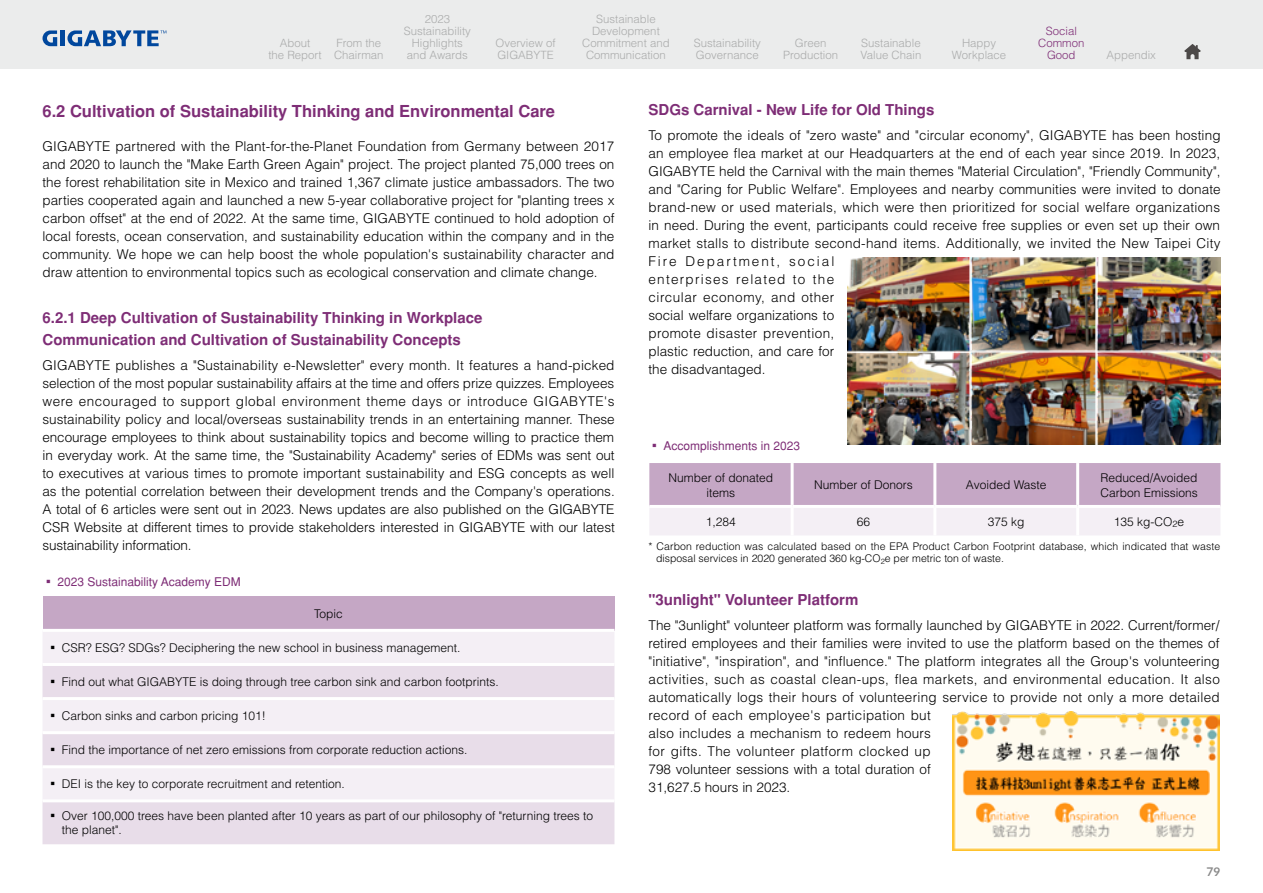
<style>
.page{position:relative;width:1263px;height:893px;background:#fff}
.page>*{position:absolute;margin:0;border:0;box-sizing:border-box;transform-origin:0 0}
.t1{font:700 16.5px "Helvetica";color:#7e2d76}
.t2{font:700 15px/22.2px "Helvetica";color:#7e2d76}
.t3{font:300 13.5px/18px "Helvetica";letter-spacing:.005em;color:#000;text-align:justify}
.t4{font:300 12px/14.4px "Helvetica";color:#000}
.t5{font:12px "Helvetica";color:#7e2d76}
.t6{font:700 12px "Lato";color:#898989}
.t7{font:300 11.4px/12px "Helvetica";color:#aaabab;text-align:center}
.t8{font:300 11.4px/12px "Helvetica";color:#7e2d76;text-align:center}
.t9{font:300 10.5px/12px "Helvetica";letter-spacing:.005em;color:#000}
.s1{font-family:"Noto Sans CJ Ktc";font-weight:300}
.s2{font-family:"Noto Sans CJ Ktc"}
</style>
<div class="page">
<svg style="left:649px;top:463px;width:571px;height:72px"></svg>
<hr style="left:791px;top:463px;width:3px;height:42px;background:#fff">
<hr style="left:933px;top:463px;width:3px;height:42px;background:#fff">
<hr style="left:1076px;top:463px;width:3px;height:42px;background:#fff">
<hr style="left:649px;top:505px;width:143px;height:3px;background:#fff">
<hr style="left:792px;top:505px;width:143px;height:3px;background:#fff">
<hr style="left:791px;top:508px;width:3px;height:27px;background:#fff">
<hr style="left:935px;top:505px;width:143px;height:3px;background:#fff">
<hr style="left:933px;top:508px;width:3px;height:27px;background:#fff">
<hr style="left:1078px;top:505px;width:142px;height:3px;background:#fff">
<hr style="left:1076px;top:508px;width:3px;height:27px;background:#fff">
<div style="left:43px;top:596px;width:571px;height:34px;background:#c5a7c5"></div>
<div style="left:43px;top:632px;width:571px;height:31px;background:#f4eff5"></div>
<svg style="left:43px;top:666px;width:571px;height:178px;fill:#e8dde9"></svg>
<hr style="left:43px;top:629px;width:571px;height:3px;background:#fff">
<hr style="left:43px;top:697px;width:571px;height:3px;background:#fff">
<hr style="left:43px;top:731px;width:571px;height:3px;background:#fff">
<hr style="left:43px;top:765px;width:571px;height:3px;background:#fff">
<hr style="left:43px;top:799px;width:571px;height:3px;background:#fff">
<img style="left:847px;top:258px;width:373px;height:186px">
<img style="left:952px;top:712px;width:267px;height:138px">
<div style="left:0;top:0;width:1263px;height:69px;background:#ebecec"></div>
<hr style="left:61px;top:30px;width:4px;height:16px;background:#00479d">
<svg style="left:43px;top:30px;width:14px;height:16px"></svg>
<svg style="left:67px;top:30px;width:99px;height:16px"></svg>
<svg style="left:1184px;top:44px;width:17px;height:15px"></svg>
<p class="t7" style="left:268px;top:36px;width:55px">About<br>the Report</p>
<p class="t7" style="left:334px;top:36px;width:51px;text-align:left">From the<br>Chairman</p>
<p class="t7" style="left:404px;top:12px;width:69px">2023<br>Sustainability<br>Highlights and Awards</p>
<p class="t7" style="left:495px;top:36px;width:62px;text-align:left">Overview of<br>GIGABYTE</p>
<p class="t7" style="left:582px;top:12px;width:89px">Sustainable<br>Development<br>Commitment and<br>Communication</p>
<p class="t7" style="left:694px;top:36px;width:69px;text-align:left">Sustainability<br>Governance</p>
<p class="t7" style="left:783px;top:36px;width:56px">Green<br>Production</p>
<p class="t7" style="left:860px;top:36px;width:62px;text-align:left">Sustainable<br>Value Chain</p>
<p class="t7" style="left:952px;top:36px;width:56px">Happy<br>Workplace</p>
<p class="t8" style="left:1038px;top:24px;width:48px">Social<br>Common<br>Good</p>
<p class="t7" style="left:1106px;top:48px;width:51px">Appendix</p>
<p class="t1" style="left:43px;top:101px;width:514px">6.2 Cultivation of Sustainability Thinking and Environmental Care</p>
<p class="t3" style="left:43px;top:137px;width:573px">GIGABYTE partnered with the Plant-for-the-Planet Foundation from Germany between 2017 and 2020 to launch the "Make Earth Green Again" project. The project planted 75,000 trees on the forest rehabilitation site in Mexico and trained 1,367 climate justice ambassadors. The two parties cooperated again and launched a new 5-year collaborative project for "planting trees x carbon offset" at the end of 2022. At the same time, GIGABYTE continued to hold adoption of local forests, ocean conservation, and sustainability education within the company and in the community. We hope we can help boost the whole population's sustainability character and draw attention to environmental topics such as ecological conservation and climate change.</p>
<p class="t2" style="left:43px;top:306px;width:441px">6.2.1 Deep Cultivation of Sustainability Thinking in Workplace<br>Communication and Cultivation of Sustainability Concepts</p>
<p class="t3" style="left:43px;top:356px;width:574px">GIGABYTE publishes a "Sustainability e-Newsletter" every month. It features a hand-picked selection of the most popular sustainability affairs at the time and offers prize quizzes. Employees were encouraged to support global environment theme days or introduce GIGABYTE's sustainability policy and local/overseas sustainability trends in an entertaining manner. These encourage employees to think about sustainability topics and become willing to practice them in everyday work. At the same time, the "Sustainability Academy" series of EDMs was sent out to executives at various times to promote important sustainability and ESG concepts as well as the potential correlation between their development trends and the Company's operations.<br>A total of 6 articles were sent out in 2023. News updates are also published on the GIGABYTE CSR Website at different times to provide stakeholders interested in GIGABYTE with our latest sustainability information.</p>
<p class="t5" style="left:43px;top:574px;width:200px"><span class="s1">▪</span> 2023 Sustainability Academy EDM</p>
<p class="t4" style="left:314px;top:606px;width:30px">Topic</p>
<p class="t4" style="left:47px;top:640px;width:415px"><span class="s2">▪</span> CSR? ESG? SDGs? Deciphering the new school in business management.</p>
<p class="t4" style="left:47px;top:674px;width:454px"><span class="s2">▪</span> Find out what GIGABYTE is doing through tree carbon sink and carbon footprints.</p>
<p class="t4" style="left:47px;top:708px;width:221px"><span class="s2">▪</span> Carbon sinks and carbon pricing 101!</p>
<p class="t4" style="left:47px;top:742px;width:422px"><span class="s2">▪</span> Find the importance of net zero emissions from corporate reduction actions.</p>
<p class="t4" style="left:47px;top:776px;width:300px"><span class="s2">▪</span> DEI is the key to corporate recruitment and retention.</p>
<p class="t4" style="left:62px;top:808px;width:533px;text-indent:-15px"><span class="s2">▪</span> Over 100,000 trees have been planted after 10 years as part of our philosophy of "returning trees to the planet".</p>
<p class="t2" style="left:648px;top:99px;width:287px">SDGs Carnival - New Life for Old Things</p>
<p class="t3" style="left:648px;top:126px;width:574px;text-align:left">To promote the ideals of "zero waste" and "circular economy", GIGABYTE has been hosting an employee flea market at our Headquarters at the end of each year since 2019. In 2023, GIGABYTE held the Carnival with the main themes "Material Circulation", "Friendly Community", and "Caring for Public Welfare". Employees and nearby communities were invited to donate brand-new or used materials, which were then prioritized for social welfare organizations in need. During the event, participants could receive free supplies or even set up their own market stalls to distribute second-hand items. Additionally, we invited the New Taipei City Fire Department, social<br>enterprises related to the<br>circular economy, and other<br>social welfare organizations to<br>promote disaster prevention,<br>plastic reduction, and care for<br>the disadvantaged.</p>
<p class="t5" style="left:648px;top:438px;width:153px"><span class="s1">▪</span> Accomplishments in 2023</p>
<p class="t4" style="left:668px;top:470px;width:106px;text-align:center">Number of donated items</p>
<p class="t4" style="left:814px;top:477px;width:100px">Number of Donors</p>
<p class="t4" style="left:966px;top:477px;width:82px">Avoided Waste</p>
<p class="t4" style="left:1100px;top:470px;width:99px">Reduced/Avoided<br>Carbon Emissions</p>
<p class="t4" style="left:706px;top:514px;width:32px">1,284</p>
<p class="t4" style="left:857px;top:514px;width:15px">66</p>
<p class="t4" style="left:988px;top:514px;width:38px">375 kg</p>
<p class="t4" style="left:1114px;top:514px;width:72px">135 kg-CO<sub>2</sub>e</p>
<p class="t9" style="left:656px;top:540px;width:566px;text-indent:-7px">* Carbon reduction was calculated based on the EPA Product Carbon Footprint database, which indicated that waste disposal services in 2020 generated 360 kg-CO<sub>2</sub>e per metric ton of waste.</p>
<p class="t2" style="left:648px;top:589px;width:211px">"3unlight" Volunteer Platform</p>
<p class="t3" style="left:648px;top:616px;width:573px;text-align:left">The "3unlight" volunteer platform was formally launched by GIGABYTE in 2022. Current/former/ retired employees and their families were invited to use the platform based on the themes of "initiative", "inspiration", and "influence." The platform integrates all the Group's volunteering activities, such as coastal clean-ups, flea markets, and environmental education. It also automatically logs their hours of volunteering service to provide not only a more detailed record of each employee's participation but<br>also includes a mechanism to redeem hours<br>for gifts. The volunteer platform clocked up<br>798 volunteer sessions with a total duration of<br>31,627.5 hours in 2023.</p>
<p class="t6" style="left:1206px;top:863px;width:15px">79</p>
</div>
